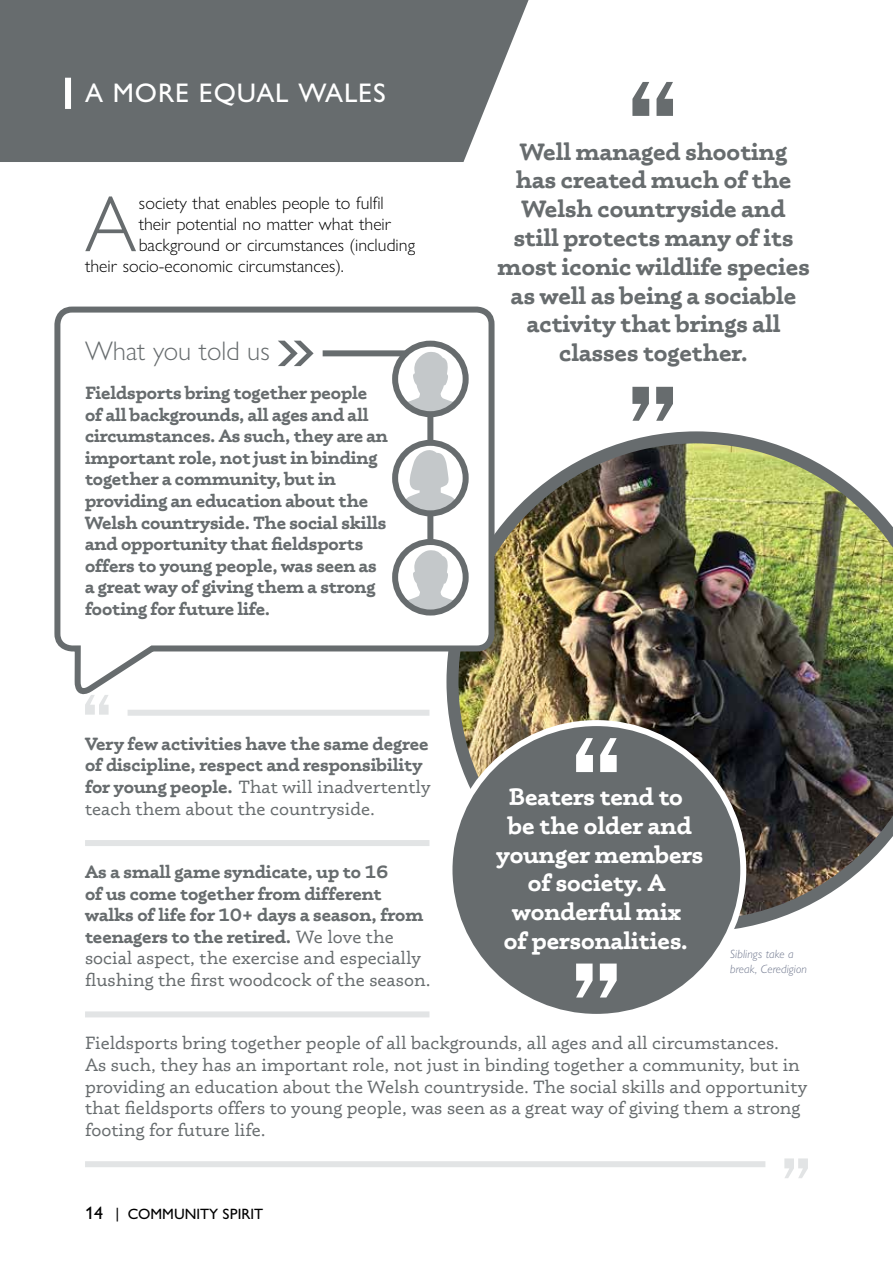
<style>
.page{position:relative;width:893px;height:1263px;background:#fff}
.page>*{position:absolute;margin:0;border:0;box-sizing:border-box;transform-origin:0 0}
.t1{font:300 79.65px "Gill Sans Nova";color:#676c6e}
.t2{font:500 27px "Gill Sans Nova";letter-spacing:.03em;color:#fff}
.t3{font:300 27px "Gill Sans Nova";color:#676c6e}
.t4{font:700 24px/28.8px "Phoreus Cherokee";color:#676c6e;text-align:center}
.t5{font:700 24px/28.8px "Phoreus Cherokee";color:#fff;text-align:center}
.t6{font:700 18px/21.6px "Phoreus Cherokee";letter-spacing:-.005em;color:#676c6e}
.t7{font:18px/21.6px "Phoreus Cherokee";color:#676c6e}
.t8{font:300 18px "Gill Sans Nova";color:#000}
.t9{font:500 15px "Gill Sans Nova";color:#000}
.t10{font:italic 300 12px/15px "Gill Sans Nova";letter-spacing:.01em;color:#6b738a}
.s1{font-weight:400}
.s2{font-size:18px}
</style>
<div class="page">
<img style="left:447px;top:431px;width:446px;height:498px">
<svg style="left:54px;top:306px;width:444px;height:393px"></svg>
<div style="left:427px;top:413px;width:6px;height:138px;background:#676c6e"></div>
<div style="left:323px;top:350px;width:118px;height:6px;background:#676c6e"></div>
<svg style="left:395px;top:344px;width:71px;height:70px"></svg>
<svg style="left:401px;top:351px;width:58px;height:63px"></svg>
<div style="left:392px;top:341px;width:77px;height:76px;border:6px solid #676c6e;border-radius:50%"></div>
<svg style="left:395px;top:542px;width:71px;height:70px"></svg>
<svg style="left:401px;top:550px;width:58px;height:62px"></svg>
<div style="left:392px;top:539px;width:77px;height:76px;border:6px solid #676c6e;border-radius:50%"></div>
<svg style="left:278px;top:341px;width:36px;height:25px"></svg>
<div style="left:0;top:0;width:529px;height:162px;background:#676c6e"></div>
<div style="left:65px;top:78px;width:6px;height:31px;background:#fff"></div>
<div style="left:128px;top:710px;width:301px;height:6px;background:#e2e4e5"></div>
<div style="left:85px;top:840px;width:344px;height:6px;background:#e2e4e5"></div>
<svg style="left:85px;top:695px;width:24px;height:20px"></svg>
<div style="left:85px;top:1161px;width:680px;height:6px;background:#e2e4e5"></div>
<svg style="left:395px;top:443px;width:71px;height:70px"></svg>
<svg style="left:403px;top:449px;width:54px;height:64px"></svg>
<div style="left:392px;top:440px;width:77px;height:76px;border:6px solid #676c6e;border-radius:50%"></div>
<svg style="left:632px;top:82px;width:41px;height:34px"></svg>
<svg style="left:632px;top:387px;width:41px;height:34px"></svg>
<div style="left:85px;top:1011px;width:344px;height:6px;background:#e2e4e5"></div>
<svg style="left:784px;top:1158px;width:24px;height:20px"></svg>
<div style="left:449px;top:723px;width:294px;height:294px;background:#676c6e;border-radius:50%"></div>
<svg style="left:576px;top:738px;width:41px;height:34px"></svg>
<svg style="left:576px;top:963px;width:41px;height:34px"></svg>
<h2 class="t2" style="left:85px;top:76px;width:302px">A MORE EQUAL WALES</h2>
<h1 class="t1" style="left:85px;top:175px;width:53px">A</h1>
<p class="t8" style="left:139px;top:192px;width:247px">society that enables people to fulfil</p>
<p class="t8" style="left:139px;top:213px;width:254px">their potential no matter what their</p>
<p class="t8" style="left:139px;top:234px;width:278px">background or circumstances (including</p>
<p class="t8" style="left:85px;top:255px;width:260px">their socio-economic circumstances).</p>
<h2 class="t3" style="left:85px;top:335px;width:186px">What you told us</h2>
<p class="t6" style="left:85px;top:382px;width:304px">Fieldsports bring together people of all backgrounds, all ages and all circumstances. As such, they are an important role, not just in binding together a community, but in providing an education about the Welsh countryside. The social skills and opportunity that fieldsports offers to young people, was seen as a great way of giving them a strong footing for future life.</p>
<p class="t6" style="left:85px;top:732px;width:347px">Very few activities have the same degree of discipline, respect and responsibility for young people. <span class="s1">That will inadvertently teach them about the countryside.</span></p>
<p class="t6" style="left:85px;top:860px;width:347px">As a small game syndicate, up to 16<br>of us come together from different walks of life for 10+ days a season, from teenagers to the retired. <span class="s1">We love the social aspect, the exercise and especially flushing the first woodcock of the season.</span></p>
<h3 class="t4" style="left:497px;top:136px;width:314px">Well managed shooting has created much of the<br>Welsh countryside and still protects many of its most iconic wildlife species as well as being a sociable activity that brings all classes together.</h3>
<h3 class="t5" style="left:496px;top:782px;width:208px">Beaters tend to<br>be the older and younger members of society. A wonderful mix<br>of personalities.</h3>
<p class="t10" style="left:730px;top:946px;width:78px">Siblings take a break, Ceredigion</p>
<p class="t7" style="left:85px;top:1032px;width:723px">Fieldsports bring together people of all backgrounds, all ages and all circumstances.<br>As such, they has an important role, not just in binding together a community, but in providing an education about the Welsh countryside. The social skills and opportunity that fieldsports offers to young people, was seen as a great way of giving them a strong footing for future life.</p>
<p class="t9" style="left:85px;top:1205px;width:180px"><span class="s2">14</span> | COMMUNITY SPIRIT</p>
</div>
